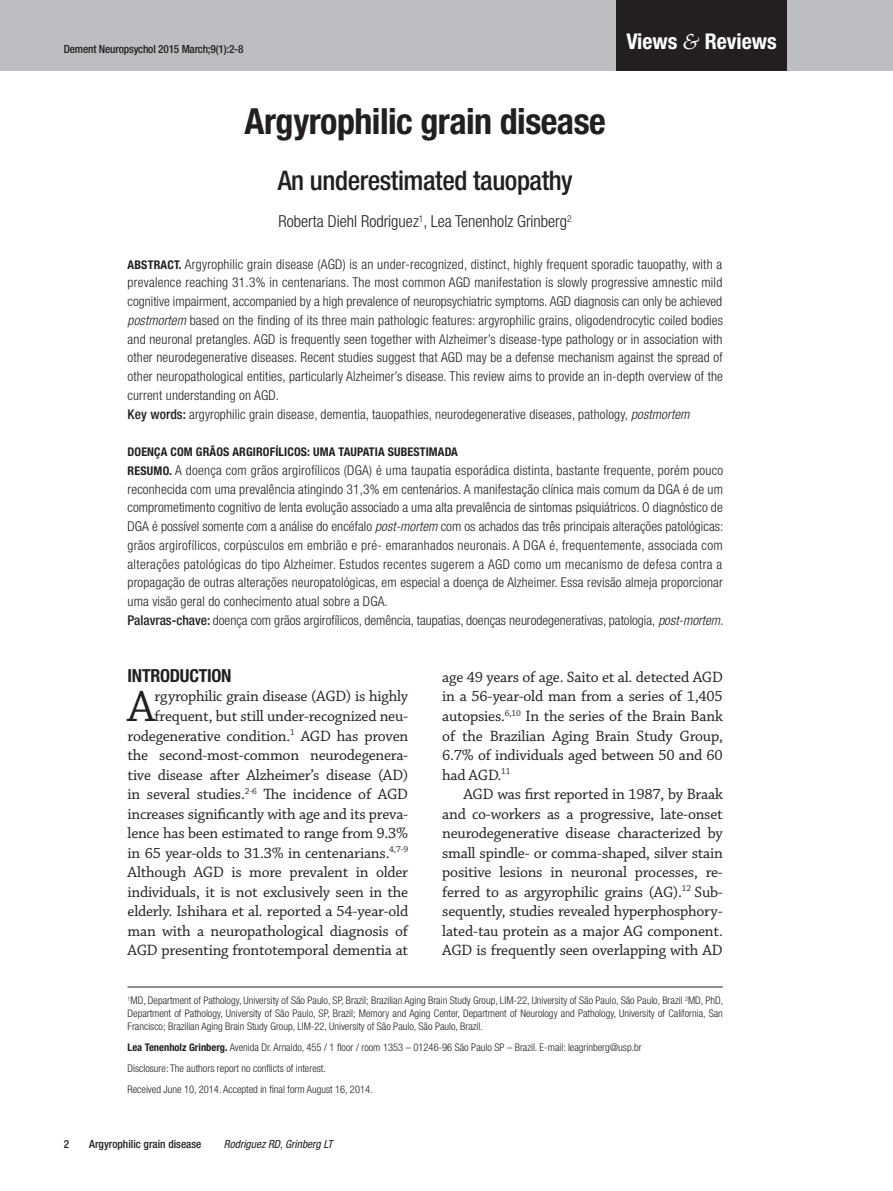
<style>
.page{position:relative;width:893px;height:1191px;background:#fff}
.page>*{position:absolute;margin:0;border:0;box-sizing:border-box;transform-origin:0 0}
.Body{font:45.75px "Chaparral Pro";color:#231f20}
.Titulo{font:700 condensed 36px "Helvetica Neue";letter-spacing:-.015em;color:#231f20}
.Titulo_01{font:500 condensed 27px "Helvetica Neue";letter-spacing:-.015em;color:#231f20}
.t1{font:700 condensed 21.75px "Helvetica Neue";color:#fff}
.Sub_Titulo{font:700 condensed 18px "Helvetica Neue";letter-spacing:-.015em;color:#231f20}
.Autores{font:300 condensed 16.5px "Helvetica Neue";color:#231f20}
.Body-2{font:15.75px/19.5px "Chaparral Pro";letter-spacing:-.015em;color:#231f20;text-align:justify}
.Abstract{font:300 condensed 13.5px/18.8px "Helvetica Neue";letter-spacing:.01em;color:#231f20;text-align:justify}
.Abstract_Titulo{font:700 condensed 12px "Helvetica Neue";letter-spacing:.01em;color:#231f20}
.Running{font:500 condensed 11.25px "Helvetica Neue";letter-spacing:-.015em;color:#231f20}
.t2{font:italic condensed 11.25px "Helvetica Neue";color:#231f20}
.Nota{font:300 condensed 10.5px/12.6px "Helvetica Neue";color:#231f20;text-align:justify}
.Endereco{font:300 condensed 10.5px "Helvetica Neue";color:#231f20}
.s1{font-family:"Book Antiqua";font-weight:400;font-style:italic;font-stretch:normal}
.s2{font-weight:700;font-size:12px}
.s3{font-family:"Helvetica Neue LT Std";font-style:italic}
.s4{font-weight:500}
.s5{font-weight:700}
</style>
<div class="page">
<div style="left:0;top:0;width:893px;height:70px;background:#bcbdc0"></div>
<div style="left:617px;top:0;width:170px;height:70px;background:#231f20"></div>
<hr style="left:128px;top:986px;width:595px;height:1px;background:#231f20">
<p class="Running" style="left:64px;top:42px;width:181px">Dement Neuropsychol 2015 March;9(1):2-8</p>
<h3 class="t1" style="left:626px;top:28px;width:152px">Views <span class="s1">&amp;</span> Reviews</h3>
<p class="Titulo" style="left:245px;top:100px;width:363px">Argyrophilic grain disease</p>
<p class="Titulo_01" style="left:278px;top:164px;width:297px">An underestimated tauopathy</p>
<p class="Autores" style="left:279px;top:212px;width:295px">Roberta Diehl Rodriguez<sup>1</sup>, Lea Tenenholz Grinberg<sup>2</sup></p>
<p class="Abstract" style="left:128px;top:254px;width:597px"><span class="s2">ABSTRACT.</span> Argyrophilic grain disease (AGD) is an under-recognized, distinct, highly frequent sporadic tauopathy, with a prevalence reaching 31.3% in centenarians. The most common AGD manifestation is slowly progressive amnestic mild cognitive impairment, accompanied by a high prevalence of neuropsychiatric symptoms. AGD diagnosis can only be achieved <span class="s3">postmortem</span> based on the finding of its three main pathologic features: argyrophilic grains, oligodendrocytic coiled bodies and neuronal pretangles. AGD is frequently seen together with Alzheimer’s disease-type pathology or in association with other neurodegenerative diseases. Recent studies suggest that AGD may be a defense mechanism against the spread of other neuropathological entities, particularly Alzheimer’s disease. This review aims to provide an in-depth overview of the current understanding on AGD.</p>
<p class="Abstract" style="left:128px;top:404px;width:563px"><span class="s4">Key words:</span> argyrophilic grain disease, dementia, tauopathies, neurodegenerative diseases, pathology, <span class="s3">postmortem</span></p>
<p class="Abstract_Titulo" style="left:128px;top:444px;width:332px">DOENÇA COM GRÃOS ARGIROFÍLICOS: UMA TAUPATIA SUBESTIMADA</p>
<p class="Abstract" style="left:128px;top:460px;width:597px"><span class="s2">RESUMO.</span> A doença com grãos argirofílicos (DGA) é uma taupatia esporádica distinta, bastante frequente, porém pouco reconhecida com uma prevalência atingindo 31,3% em centenários. A manifestação clínica mais comum da DGA é de um comprometimento cognitivo de lenta evolução associado a uma alta prevalência de sintomas psiquiátricos. O diagnóstico de DGA é possível somente com a análise do encéfalo <span class="s3">post-mortem</span> com os achados das três principais alterações patológicas: grãos argirofílicos, corpúsculos em embrião e pré- emaranhados neuronais. A DGA é, frequentemente, associada com alterações patológicas do tipo Alzheimer. Estudos recentes sugerem a AGD como um mecanismo de defesa contra a propagação de outras alterações neuropatológicas, em especial a doença de Alzheimer. Essa revisão almeja proporcionar uma visão geral do conhecimento atual sobre a DGA.</p>
<p class="Abstract" style="left:128px;top:610px;width:597px"><span class="s4">Palavras-chave:</span> doença com grãos argirofílicos, demência, taupatias, doenças neurodegenerativas, patologia, <span class="s3">post-mortem.</span></p>
<p class="Running" style="left:64px;top:1137px;width:7px">2</p>
<p class="Sub_Titulo" style="left:128px;top:664px;width:105px">INTRODUCTION</p>
<p class="Body" style="left:128px;top:681px;width:29px">A</p>
<p class="Body-2" style="left:442px;top:668px;width:282px">age 49 years of age. Saito et al. detected AGD in a 56-year-old man from a series of 1,405 autopsies.<sup>6,10</sup> In the series of the Brain Bank of the Brazilian Aging Brain Study Group, 6.7% of individuals aged between 50 and 60 had AGD.<sup>11</sup></p>
<p class="Body-2" style="left:442px;top:785px;width:282px;text-indent:21px">AGD was first reported in 1987, by Braak and co-workers as a progressive, late-onset neurodegenerative disease characterized by small spindle- or comma-shaped, silver stain positive lesions in neuronal processes, re&shy;ferred to as argyrophilic grains (AG).<sup>12</sup> Sub&shy;sequently, studies revealed hyperphosphory&shy;lated-tau protein as a major AG component.<br>AGD is frequently seen overlapping with AD</p>
<p class="Nota" style="left:128px;top:994px;width:597px"><sup>1</sup>MD, Department of Pathology, University of São Paulo, SP, Brazil; Brazilian Aging Brain Study Group, LIM-22, University of São Paulo, São Paulo, Brazil <sup>2</sup>MD, PhD, Department of Pathology, University of São Paulo, SP, Brazil; Memory and Aging Center, Department of Neurology and Pathology, University of California, San Francisco; Brazilian Aging Brain Study Group, LIM-22, University of São Paulo, São Paulo, Brazil.</p>
<p class="Endereco" style="left:128px;top:1041px;width:516px"><span class="s5">Lea Tenenholz Grinberg.</span> Avenida Dr. Arnaldo, 455 / 1 floor / room 1353 – 01246-96 São Paulo SP – Brazil. E-mail: leagrinberg@usp.br</p>
<p class="Endereco" style="left:128px;top:1062px;width:200px">Disclosure: The authors report no conflicts of interest.</p>
<p class="Endereco" style="left:128px;top:1083px;width:247px">Received June 10, 2014. Accepted in final form August 16, 2014.</p>
<p class="Body-2" style="left:128px;top:687px;width:282px;text-align:right">rgyrophilic grain disease (AGD) is highly frequent, but still under-recognized neu&shy;rodegenerative condition.<sup>1</sup> AGD has proven the second-most-common neurodegenera&shy;tive disease after Alzheimer’s disease (AD) in several studies.<sup>2-6</sup> The incidence of AGD increases significantly with age and its preva&shy;lence has been estimated to range from 9.3% in 65 year-olds to 31.3% in centenarians.<sup>4,7-9<br></sup>Although AGD is more prevalent in older individuals, it is not exclusively seen in the elderly. Ishihara et al. reported a 54-year-old man with a neuropathological diagnosis of AGD presenting frontotemporal dementia at</p>
<p class="Running" style="left:89px;top:1137px;width:114px">Argyrophilic grain disease</p>
<p class="t2" style="left:224px;top:1138px;width:110px">Rodriguez RD, Grinberg LT</p>
</div>
